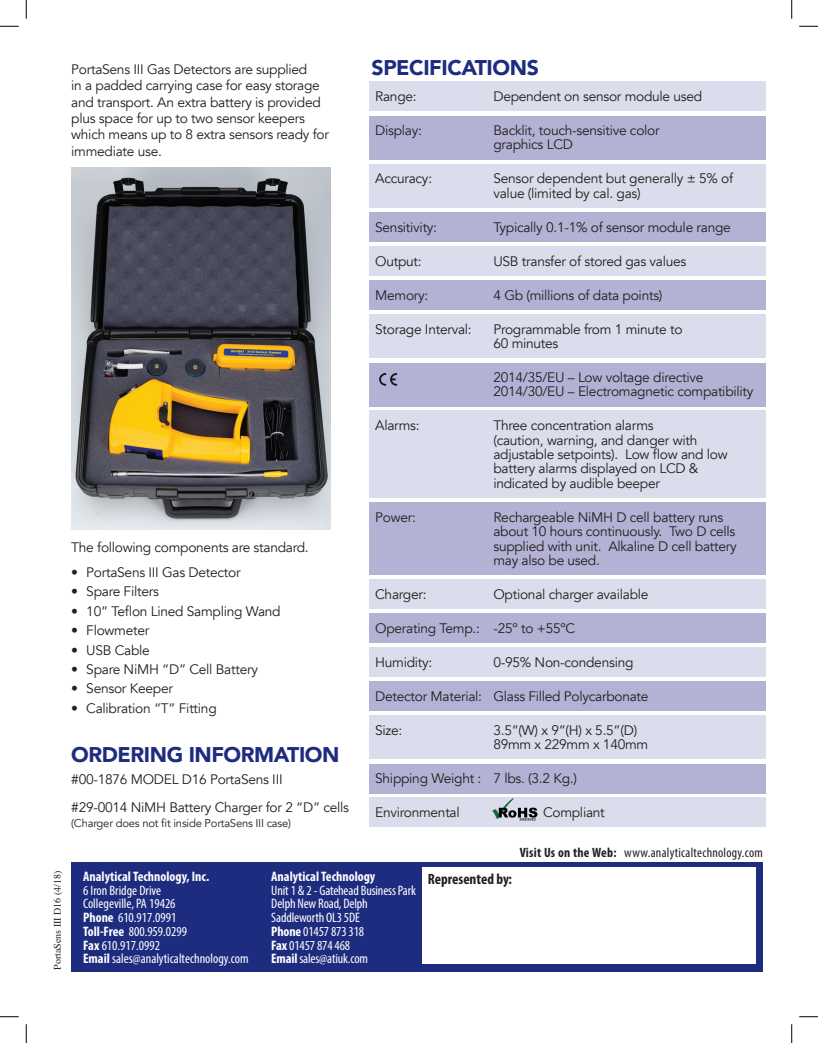
<style>
.page{position:relative;width:818px;height:1043px;background:#fff}
.page>*{position:absolute;margin:0;border:0;box-sizing:border-box;transform-origin:0 0}
.t1{font:900 21.25px "Avenir";letter-spacing:-.02em;color:#1e2c80}
.t2{font:700 condensed 15px "Myriad Pro";color:#231f20}
.t3{font:13.75px/14.4px "Avenir";letter-spacing:-.02em;color:#231f20}
.t4{font:condensed 13.75px/13.8px "Myriad Pro";letter-spacing:-.005em;color:#fff}
.t5{font:700 condensed 13.75px "Myriad Pro";color:#fff}
.t6{font:condensed 13.5px "Myriad Pro";letter-spacing:.02em;color:#231f20}
.t7{font:11.25px "Avenir";letter-spacing:-.02em;color:#231f20}
.t8{font:10px "Times";color:#231f20}
.s1{font-weight:700}
</style>
<div class="page">
<div style="left:72px;top:862px;width:690px;height:109px;background:#1e2c80"></div>
<div style="left:422px;top:867px;width:333px;height:97px;background:#fff"></div>
<div style="left:369px;top:82px;width:396px;height:29px;background:#dcddec"></div>
<div style="left:369px;top:116px;width:396px;height:43px;background:#b4b2d4"></div>
<div style="left:369px;top:164px;width:396px;height:44px;background:#dcddec"></div>
<div style="left:369px;top:212px;width:396px;height:30px;background:#b4b2d4"></div>
<div style="left:369px;top:246px;width:396px;height:30px;background:#dcddec"></div>
<div style="left:369px;top:280px;width:396px;height:30px;background:#b4b2d4"></div>
<div style="left:369px;top:314px;width:396px;height:44px;background:#dcddec"></div>
<div style="left:369px;top:362px;width:396px;height:44px;background:#b4b2d4"></div>
<div style="left:369px;top:411px;width:396px;height:87px;background:#dcddec"></div>
<div style="left:369px;top:502px;width:396px;height:73px;background:#b4b2d4"></div>
<div style="left:369px;top:579px;width:396px;height:30px;background:#dcddec"></div>
<div style="left:369px;top:613px;width:396px;height:30px;background:#b4b2d4"></div>
<div style="left:369px;top:647px;width:396px;height:30px;background:#dcddec"></div>
<div style="left:369px;top:681px;width:396px;height:30px;background:#b4b2d4"></div>
<div style="left:369px;top:715px;width:396px;height:44px;background:#dcddec"></div>
<div style="left:369px;top:763px;width:396px;height:30px;background:#b4b2d4"></div>
<div style="left:369px;top:797px;width:396px;height:30px;background:#dcddec"></div>
<img style="left:71px;top:167px;width:259px;height:362px">
<svg style="left:379px;top:373px;width:18px;height:13px"></svg>
<svg style="left:492px;top:798px;width:45px;height:22px"></svg>
<svg style="left:0;top:25px;width:19px;height:2px"></svg>
<svg style="left:799px;top:25px;width:19px;height:2px"></svg>
<svg style="left:0;top:1016px;width:19px;height:1px"></svg>
<svg style="left:799px;top:1016px;width:19px;height:1px"></svg>
<svg style="left:25px;top:0;width:2px;height:19px"></svg>
<svg style="left:25px;top:1024px;width:2px;height:18px"></svg>
<svg style="left:791px;top:0;width:1px;height:19px"></svg>
<svg style="left:791px;top:1024px;width:1px;height:18px"></svg>
<p class="t8" style="left:48px;top:969px;width:101px;rotate:-90deg">PortaSens III D16 (4/18)</p>
<p class="t3" style="left:71px;top:62px;width:259px;line-height:16.2px">PortaSens III Gas Detectors are supplied<br>in a padded carrying case for easy storage and transport. An extra battery is provided plus space for up to two sensor keepers which means up to 8 extra sensors ready for immediate use.</p>
<p class="t3" style="left:71px;top:540px;width:239px">The following components are standard.</p>
<p class="t3" style="left:71px;top:565px;width:171px">• PortaSens III Gas Detector</p>
<p class="t3" style="left:71px;top:584px;width:89px">• Spare Filters</p>
<p class="t3" style="left:71px;top:604px;width:211px">• 10” Teflon Lined Sampling Wand</p>
<p class="t3" style="left:71px;top:623px;width:79px">• Flowmeter</p>
<p class="t3" style="left:71px;top:643px;width:80px">• USB Cable</p>
<p class="t3" style="left:71px;top:662px;width:188px">• Spare NiMH “D” Cell Battery</p>
<p class="t3" style="left:71px;top:681px;width:103px">• Sensor Keeper</p>
<p class="t3" style="left:71px;top:701px;width:147px">• Calibration “T” Fitting</p>
<h1 class="t1" style="left:71px;top:736px;width:270px">ORDERING INFORMATION</h1>
<p class="t3" style="left:71px;top:765px;width:279px;line-height:27.5px">#00-1876 MODEL D16 PortaSens III<br>#29-0014 NiMH Battery Charger for 2 “D” cells</p>
<p class="t7" style="left:71px;top:816px;width:221px">(Charger does not fit inside PortaSens III case)</p>
<h1 class="t1" style="left:371px;top:49px;width:169px">SPECIFICATIONS</h1>
<p class="t3" style="left:375px;top:89px;width:43px">Range:</p>
<p class="t3" style="left:493px;top:89px;width:210px">Dependent on sensor module used</p>
<p class="t3" style="left:375px;top:123px;width:48px">Display:</p>
<p class="t3" style="left:493px;top:123px;width:168px">Backlit, touch-sensitive color graphics LCD</p>
<p class="t3" style="left:375px;top:172px;width:58px">Accuracy:</p>
<p class="t3" style="left:493px;top:172px;width:241px">Sensor dependent but generally ± 5% of value (limited by cal. gas)</p>
<p class="t3" style="left:375px;top:220px;width:63px">Sensitivity:</p>
<p class="t3" style="left:493px;top:220px;width:239px">Typically 0.1-1% of sensor module range</p>
<p class="t3" style="left:375px;top:254px;width:48px">Output:</p>
<p class="t3" style="left:493px;top:254px;width:194px">USB transfer of stored gas values</p>
<p class="t3" style="left:375px;top:288px;width:55px">Memory:</p>
<p class="t3" style="left:493px;top:288px;width:170px">4 Gb (millions of data points)</p>
<p class="t3" style="left:375px;top:322px;width:98px">Storage Interval:</p>
<p class="t3" style="left:493px;top:322px;width:191px">Programmable from 1 minute to<br>60 minutes</p>
<p class="t3" style="left:493px;top:370px;width:261px">2014/35/EU – Low voltage directive<br>2014/30/EU – Electromagnetic compatibility</p>
<p class="t3" style="left:375px;top:418px;width:46px">Alarms:</p>
<p class="t3" style="left:493px;top:418px;width:236px">Three concentration alarms<br>(caution, warning, and danger with adjustable setpoints). Low flow and low battery alarms displayed on LCD &amp; indicated by audible beeper</p>
<p class="t3" style="left:375px;top:510px;width:42px">Power:</p>
<p class="t3" style="left:493px;top:510px;width:245px">Rechargeable NiMH D cell battery runs about 10 hours continuously. Two D cells supplied with unit. Alkaline D cell battery may also be used.</p>
<p class="t3" style="left:375px;top:587px;width:53px">Charger:</p>
<p class="t3" style="left:493px;top:587px;width:157px">Optional charger available</p>
<p class="t3" style="left:375px;top:621px;width:201px">Operating Temp.: -25º to +55ºC</p>
<p class="t3" style="left:375px;top:655px;width:59px">Humidity:</p>
<p class="t3" style="left:493px;top:655px;width:141px">0-95% Non-condensing</p>
<p class="t3" style="left:375px;top:689px;width:275px">Detector Material: Glass Filled Polycarbonate</p>
<p class="t3" style="left:375px;top:723px;width:29px">Size:</p>
<p class="t3" style="left:493px;top:723px;width:156px">3.5”(W) x 9”(H) x 5.5”(D)<br>89mm x 229mm x 140mm</p>
<p class="t3" style="left:375px;top:771px;width:203px">Shipping Weight : 7 lbs. (3.2 Kg.)</p>
<p class="t3" style="left:375px;top:805px;width:86px">Environmental</p>
<p class="t3" style="left:543px;top:805px;width:63px">Compliant</p>
<p class="t6" style="left:519px;top:844px;width:245px"><span class="s1">Visit Us on the Web:</span> www.analyticaltechnology.com</p>
<p class="t5" style="left:83px;top:867px;width:128px">Analytical Technology, Inc.</p>
<p class="t4" style="left:83px;top:882px;width:167px">6 Iron Bridge Drive<br>Collegeville, PA 19426<br><span class="s1">Phone</span> 610.917.0991<br><span class="s1">Toll-Free</span> 800.959.0299<br><span class="s1">Fax</span> 610.917.0992<br><span class="s1">Email</span> sales@analyticaltechnology.com</p>
<p class="t5" style="left:271px;top:867px;width:105px">Analytical Technology</p>
<p class="t4" style="left:271px;top:882px;width:146px">Unit 1 &amp; 2 - Gatehead Business Park<br>Delph New Road, Delph<br>Saddleworth OL3 5DE<br><span class="s1">Phone</span> 01457 873 318<br><span class="s1">Fax</span> 01457 874 468<br><span class="s1">Email</span> sales@atiuk.com</p>
<p class="t2" style="left:428px;top:869px;width:86px">Represented by:</p>
</div>
